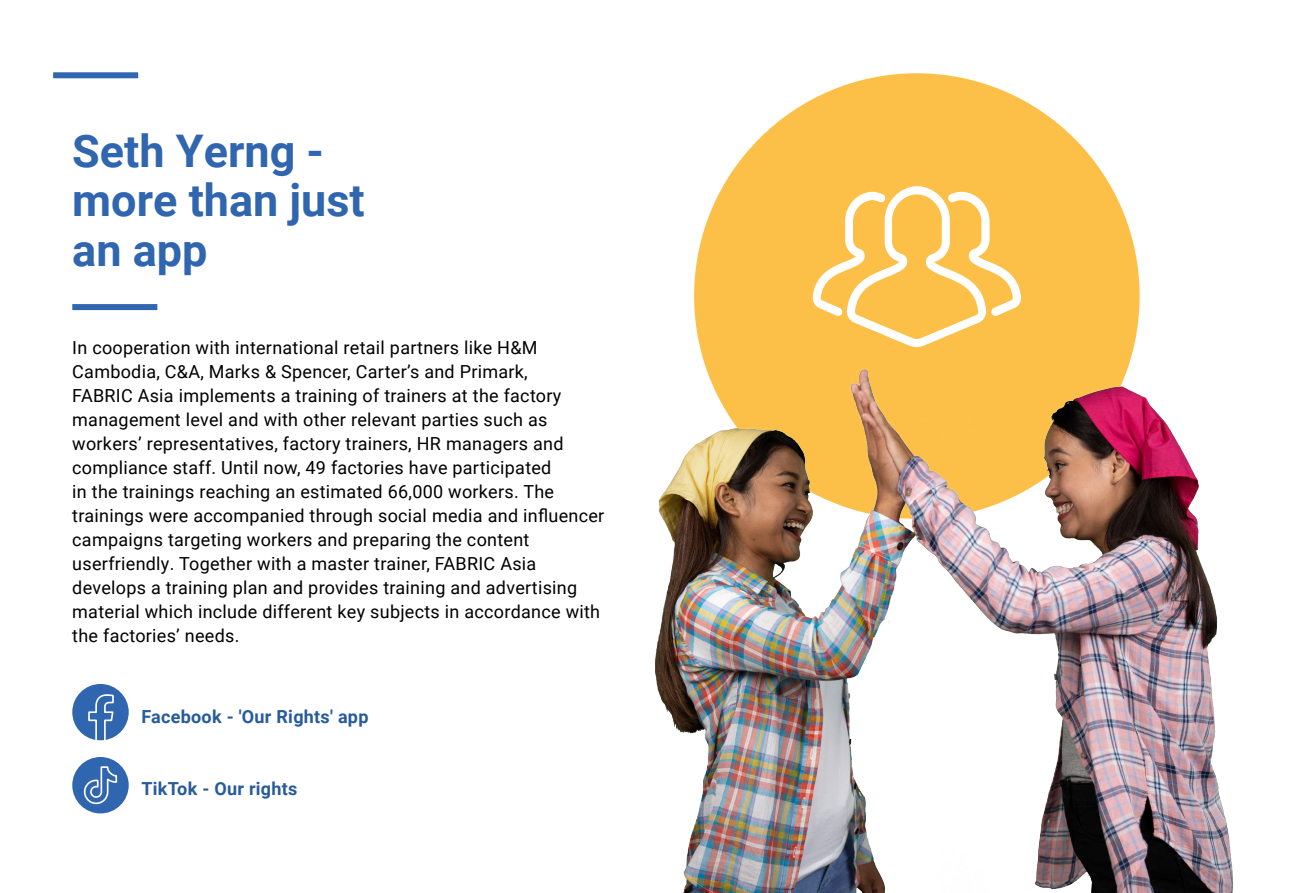
<style>
.page{position:relative;width:1297px;height:893px;background:#fff}
.page>*{position:absolute;margin:0;border:0;box-sizing:border-box;transform-origin:0 0}
.t1{font:700 45px/49.5px "Roboto";color:#3065af}
.t2{font:18px/24px "Roboto";letter-spacing:.015em;color:#000}
.t3{font:700 18px "Roboto";letter-spacing:.015em;color:#275b9b}
</style>
<div class="page">
<div style="left:694px;top:73px;width:446px;height:446px;background:#fcc049;border-radius:50%"></div>
<div style="left:72px;top:304px;width:85px;height:6px;background:#3065af"></div>
<img style="left:654px;top:332px;width:580px;height:561px">
<svg style="left:812px;top:186px;width:209px;height:161px"></svg>
<div style="left:53px;top:72px;width:85px;height:6px;background:#3065af"></div>
<div style="left:72px;top:757px;width:57px;height:56px;background:#3065af;border-radius:50%"></div>
<svg style="left:83px;top:766px;width:35px;height:48px"></svg>
<svg style="left:72px;top:684px;width:57px;height:57px"></svg>
<h1 class="t1" style="left:72px;top:124px;width:294px">Seth Yerng - more than just an app</h1>
<p class="t2" style="left:72px;top:334px;width:533px">In cooperation with international retail partners like H&amp;M Cambodia, C&amp;A, Marks &amp; Spencer, Carter’s and Primark,<br>FABRIC Asia implements a training of trainers at the factory management level and with other relevant parties such as workers’ representatives, factory trainers, HR managers and compliance staff. Until now, 49 factories have participated<br>in the trainings reaching an estimated 66,000 workers. The trainings were accompanied through social media and influencer campaigns targeting workers and preparing the content userfriendly. Together with a master trainer, FABRIC Asia develops a training plan and provides training and advertising material which include different key subjects in accordance with the factories’ needs.</p>
<p class="t3" style="left:141px;top:704px;width:229px">Facebook - 'Our Rights' app</p>
<p class="t3" style="left:141px;top:776px;width:157px">TikTok - Our rights</p>
</div>
